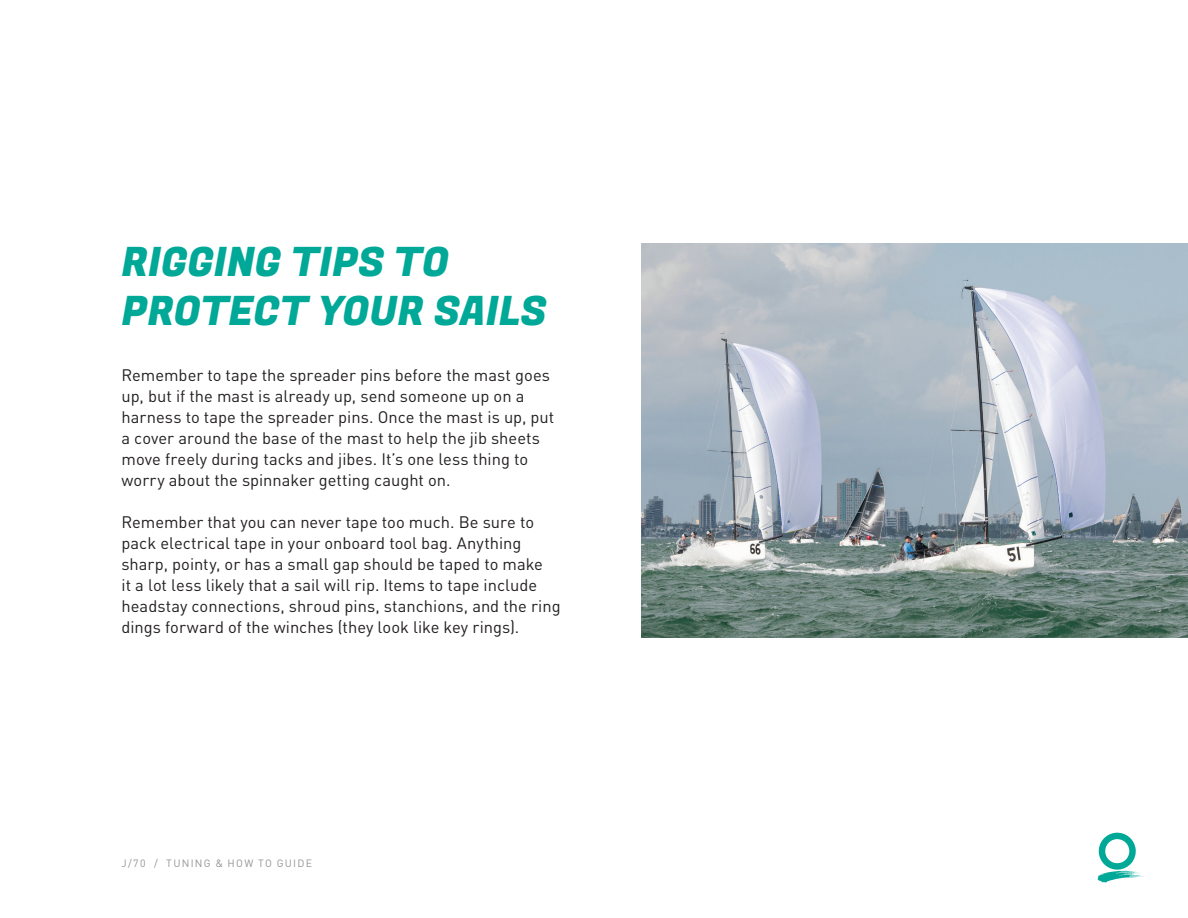
<style>
.page{position:relative;width:1188px;height:918px;background:#fff}
.page>*{position:absolute;margin:0;border:0;box-sizing:border-box;transform-origin:0 0}
.t1{font:40.5px/48.6px "Fugaz One";color:#00a897}
.t2{font:16.5px/21px "DINOT";color:#231f20}
.t3{font:10.5px "DINOT";letter-spacing:.12em;color:#939598}
</style>
<div class="page">
<svg style="left:1097px;top:832px;width:47px;height:51px"></svg>
<img style="left:641px;top:243px;width:547px;height:395px">
<h1 class="t1" style="left:122px;top:239px;width:427px">RIGGING TIPS TO<br>PROTECT YOUR SAILS</h1>
<p class="t2" style="left:122px;top:363px;width:434px">Remember to tape the spreader pins before the mast goes up, but if the mast is already up, send someone up on a harness to tape the spreader pins. Once the mast is up, put a cover around the base of the mast to help the jib sheets move freely during tacks and jibes. It’s one less thing to worry about the spinnaker getting caught on.</p>
<p class="t2" style="left:122px;top:510px;width:441px">Remember that you can never tape too much. Be sure to pack electrical tape in your onboard tool bag. Anything sharp, pointy, or has a small gap should be taped to make<br>it a lot less likely that a sail will rip. Items to tape include headstay connections, shroud pins, stanchions, and the ring dings forward of the winches (they look like key rings).</p>
<p class="t3" style="left:122px;top:855px;width:192px">J/70 / TUNING &amp; HOW TO GUIDE</p>
</div>
